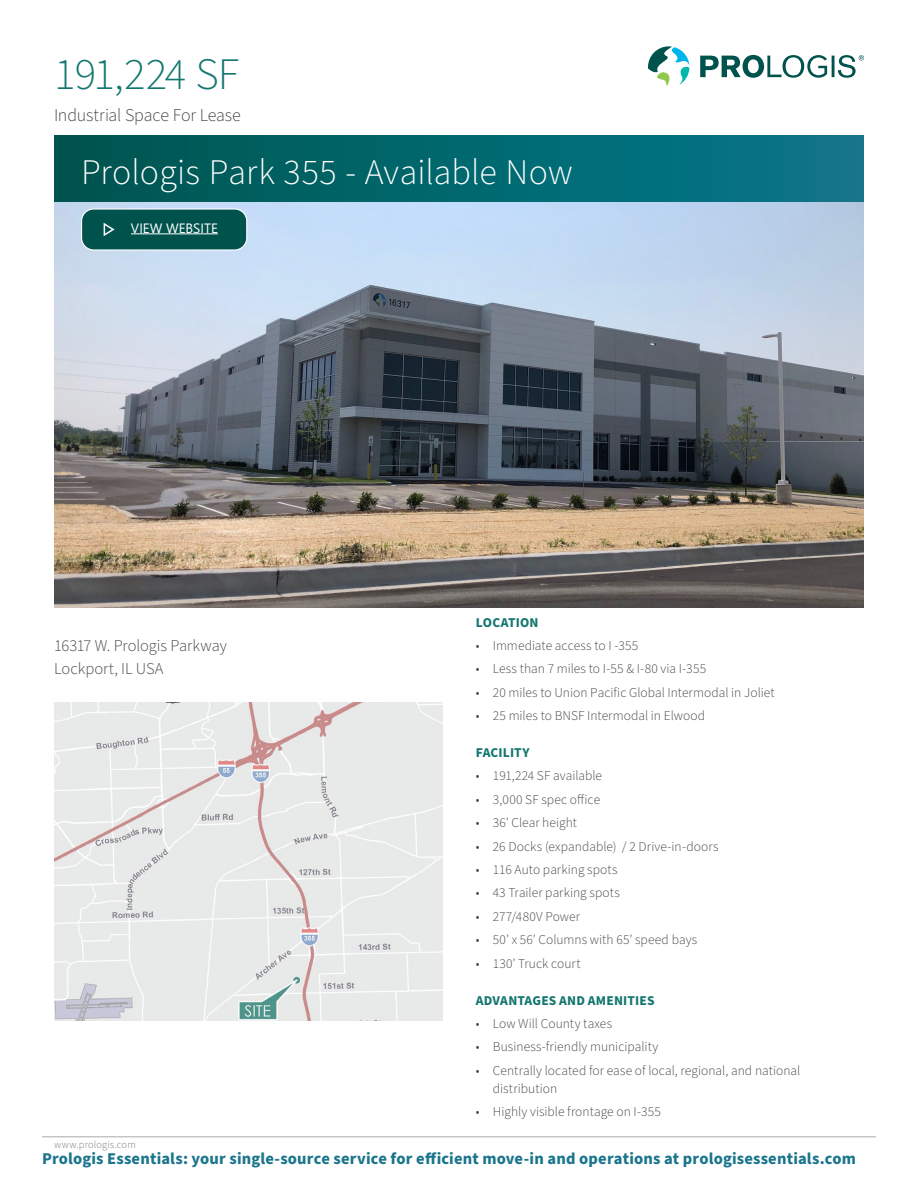
<style>
.page{position:relative;width:918px;height:1188px;background:#fff}
.page>*{position:absolute;margin:0;border:0;box-sizing:border-box;transform-origin:0 0}
.t1{font:300 45px "Source Sans Pro";letter-spacing:-.02em;color:#147770}
.t2{font:300 36px "Source Sans Pro";letter-spacing:.005em;color:#fff}
.Bulleted_Body_Text{font:300 18px "Source Sans Pro";letter-spacing:-.01em;color:#414141}
.Essentials_Blurb{font:700 16.5px "Source Sans Pro";letter-spacing:.01em;color:#1b758c}
.Address{font:300 16.5px/22.5px "Source Sans Pro";letter-spacing:-.005em;color:#414141}
.t3{font:300 13.5px/18px "Source Sans Pro";letter-spacing:.005em;color:#414141}
.Body_Headings{font:700 13.5px "Source Sans Pro";letter-spacing:.015em;color:#147770}
.t4{font:13.5px "Segoe UI";color:#fff}
.Footer_Text{font:300 10.5px "Source Sans Pro";letter-spacing:.015em;color:#747576}
</style>
<div class="page">
<div style="left:54px;top:135px;width:810px;height:67px;background:linear-gradient(to right,#00554e,#09788d)"></div>
<svg style="left:648px;top:46px;width:41px;height:40px"></svg>
<svg style="left:700px;top:55px;width:164px;height:23px"></svg>
<img style="left:54px;top:702px;width:388px;height:319px">
<img style="left:54px;top:202px;width:810px;height:406px">
<hr style="left:42px;top:1136px;width:834px;height:1px;background:#a7aaab">
<div style="left:82px;top:209px;width:165px;height:41px;background:#00524d;border-radius:12px"></div>
<div style="left:81px;top:208px;width:166px;height:43px;border:1px solid #fff;border-radius:12px"></div>
<svg style="left:103px;top:222px;width:12px;height:15px"></svg>
<hr style="left:131px;top:233px;width:87px;height:1px;background:#fff">
<h1 class="t1" style="left:54px;top:44px;width:187px">191,224 SF</h1>
<p class="Bulleted_Body_Text" style="left:54px;top:103px;width:188px">Industrial Space For Lease</p>
<h2 class="t2" style="left:81px;top:148px;width:493px">Prologis Park 355 - Available Now</h2>
<p class="t4" style="left:131px;top:215px;width:88px">VIEW WEBSITE</p>
<p class="Address" style="left:54px;top:635px;width:174px">16317 W. Prologis Parkway<br>Lockport, IL USA</p>
<p class="Footer_Text" style="left:54px;top:1137px;width:83px">www.prologis.com</p>
<p class="Body_Headings" style="left:476px;top:613px;width:64px">LOCATION</p>
<p class="t3" style="left:476px;top:637px;width:164px">• Immediate access to I -355</p>
<p class="t3" style="left:476px;top:660px;width:232px">• Less than 7 miles to I-55 &amp; I-80 via I-355</p>
<p class="t3" style="left:476px;top:684px;width:300px">• 20 miles to Union Pacific Global Intermodal in Joliet</p>
<p class="t3" style="left:476px;top:707px;width:231px">• 25 miles to BNSF Intermodal in Elwood</p>
<p class="Body_Headings" style="left:476px;top:743px;width:55px">FACILITY</p>
<p class="t3" style="left:476px;top:767px;width:128px">• 191,224 SF available</p>
<p class="t3" style="left:476px;top:791px;width:126px">• 3,000 SF spec office</p>
<p class="t3" style="left:476px;top:814px;width:103px">• 36’ Clear height</p>
<p class="t3" style="left:476px;top:838px;width:244px">• 26 Docks (expandable) / 2 Drive-in-doors</p>
<p class="t3" style="left:476px;top:861px;width:143px">• 116 Auto parking spots</p>
<p class="t3" style="left:476px;top:884px;width:145px">• 43 Trailer parking spots</p>
<p class="t3" style="left:476px;top:908px;width:106px">• 277/480V Power</p>
<p class="t3" style="left:476px;top:931px;width:223px">• 50’ x 56’ Columns with 65’ speed bays</p>
<p class="t3" style="left:476px;top:955px;width:106px">• 130’ Truck court</p>
<p class="Body_Headings" style="left:476px;top:991px;width:180px">ADVANTAGES AND AMENITIES</p>
<p class="t3" style="left:476px;top:1015px;width:138px">• Low Will County taxes</p>
<p class="t3" style="left:476px;top:1038px;width:184px">• Business-friendly municipality</p>
<p class="t3" style="left:493px;top:1062px;width:309px;text-indent:-17px">• Centrally located for ease of local, regional, and national distribution</p>
<p class="t3" style="left:476px;top:1103px;width:187px">• Highly visible frontage on I-355</p>
<p class="Essentials_Blurb" style="left:42px;top:1147px;width:815px">Prologis Essentials: your single-source service for efficient move-in and operations at prologisessentials.com</p>
</div>
